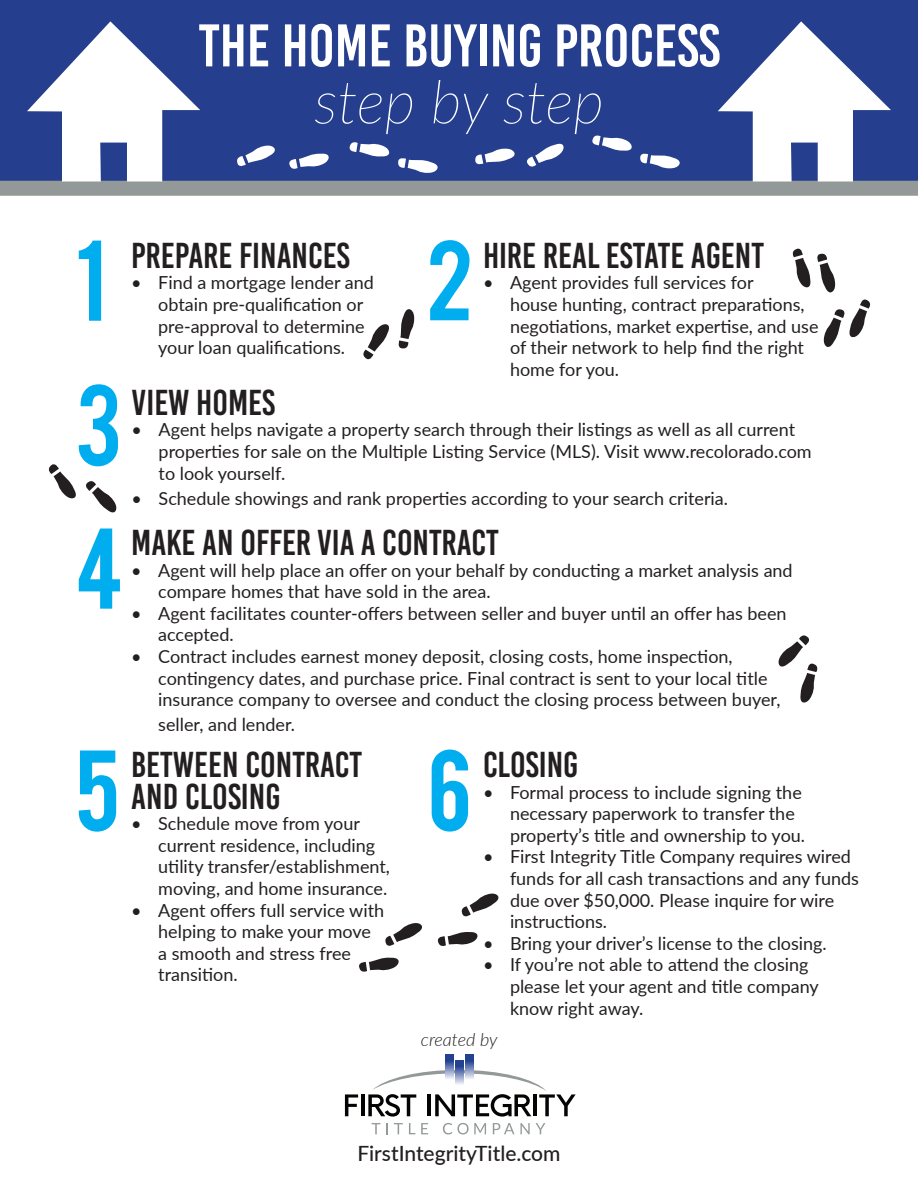
<style>
.page{position:relative;width:918px;height:1188px;background:#fff}
.page>*{position:absolute;margin:0;border:0;box-sizing:border-box;transform-origin:0 0}
.t1{font:90px "Bebas";color:#00aeef}
.t2{font:60px "Bebas Kai";color:#fff}
.t3{font:italic 100 60px "Lato";color:#fff}
.t4{font:36px/31.5px "Bebas Kai";color:#231f20}
.t5{font:500 21px "Lato";color:#231f20}
.t6{font:18px/21.6px "Lato";color:#231f20}
.t7{font:italic 300 18px "Lato";color:#231f20}
</style>
<div class="page">
<svg style="left:0;top:0;width:918px;height:196px;background:#31498f"></svg>
<svg style="left:27px;top:21px;width:173px;height:161px"></svg>
<svg style="left:718px;top:21px;width:173px;height:161px"></svg>
<svg style="left:235px;top:143px;width:41px;height:25px"></svg>
<svg style="left:363px;top:324px;width:26px;height:36px"></svg>
<svg style="left:48px;top:464px;width:28px;height:35px"></svg>
<svg style="left:359px;top:957px;width:40px;height:15px"></svg>
<svg style="left:438px;top:932px;width:40px;height:14px"></svg>
<svg style="left:474px;top:147px;width:42px;height:19px"></svg>
<svg style="left:350px;top:140px;width:40px;height:17px"></svg>
<svg style="left:592px;top:133px;width:40px;height:18px"></svg>
<svg style="left:289px;top:153px;width:40px;height:19px"></svg>
<svg style="left:398px;top:309px;width:17px;height:40px"></svg>
<svg style="left:823px;top:299px;width:48px;height:48px"></svg>
<svg style="left:86px;top:481px;width:31px;height:32px"></svg>
<svg style="left:778px;top:635px;width:40px;height:68px"></svg>
<svg style="left:385px;top:923px;width:37px;height:23px"></svg>
<svg style="left:461px;top:893px;width:38px;height:24px"></svg>
<svg style="left:792px;top:248px;width:44px;height:45px"></svg>
<svg style="left:526px;top:144px;width:38px;height:26px"></svg>
<svg style="left:397px;top:157px;width:42px;height:17px"></svg>
<svg style="left:639px;top:152px;width:42px;height:18px"></svg>
<svg style="left:456px;top:1060px;width:7px;height:10px"></svg>
<svg style="left:446px;top:1055px;width:7px;height:15px"></svg>
<svg style="left:466px;top:1055px;width:7px;height:15px"></svg>
<svg style="left:345px;top:1094px;width:13px;height:22px"></svg>
<hr style="left:361px;top:1094px;width:4px;height:22px;background:#040503">
<svg style="left:368px;top:1070px;width:208px;height:47px"></svg>
<svg style="left:372px;top:1123px;width:8px;height:11px"></svg>
<svg style="left:394px;top:1123px;width:9px;height:11px"></svg>
<svg style="left:409px;top:1123px;width:6px;height:11px"></svg>
<svg style="left:421px;top:1123px;width:7px;height:11px"></svg>
<svg style="left:443px;top:1123px;width:43px;height:11px"></svg>
<svg style="left:493px;top:1123px;width:37px;height:11px"></svg>
<svg style="left:536px;top:1123px;width:9px;height:11px"></svg>
<p class="t2" style="left:199px;top:13px;width:523px">THE HOME BUYING PROCESS</p>
<p class="t3" style="left:314px;top:61px;width:291px">step by step</p>
<p class="t1" style="left:75px;top:215px;width:32px">1</p>
<p class="t1" style="left:426px;top:215px;width:49px">2</p>
<p class="t4" style="left:131px;top:240px;width:220px">PREPARE FINANCES</p>
<p class="t6" style="left:158px;top:271px;width:217px;text-indent:-27px">• Find a mortgage lender and obtain pre-qualification or pre-approval to determine your loan qualifications.</p>
<p class="t4" style="left:483px;top:240px;width:283px">HIRE REAL ESTATE AGENT</p>
<p class="t6" style="left:510px;top:271px;width:310px;text-indent:-27px">• Agent provides full services for<br>house hunting, contract preparations, negotiations, market expertise, and use of their network to help find the right home for you.</p>
<p class="t1" style="left:75px;top:360px;width:49px">3</p>
<p class="t1" style="left:75px;top:503px;width:51px">4</p>
<p class="t4" style="left:132px;top:387px;width:145px">VIEW HOMES</p>
<p class="t6" style="left:159px;top:418px;width:655px;text-indent:-27px">• Agent helps navigate a property search through their listings as well as all current properties for sale on the Multiple Listing Service (MLS). Visit www.recolorado.com to look yourself.</p>
<p class="t6" style="left:132px;top:487px;width:598px">• Schedule showings and rank properties according to your search criteria.</p>
<p class="t4" style="left:131px;top:527px;width:369px">MAKE AN OFFER VIA A CONTRACT</p>
<p class="t6" style="left:158px;top:559px;width:636px;text-indent:-27px">• Agent will help place an offer on your behalf by conducting a market analysis and compare homes that have sold in the area.</p>
<p class="t6" style="left:158px;top:602px;width:630px;text-indent:-27px">• Agent facilitates counter-offers between seller and buyer until an offer has been accepted.</p>
<p class="t6" style="left:158px;top:645px;width:624px;text-indent:-27px">• Contract includes earnest money deposit, closing costs, home inspection, contingency dates, and purchase price. Final contract is sent to your local title insurance company to oversee and conduct the closing process between buyer,</p>
<p class="t6" style="left:158px;top:713px;width:138px">seller, and lender.</p>
<p class="t1" style="left:75px;top:725px;width:47px">5</p>
<p class="t1" style="left:428px;top:725px;width:46px">6</p>
<p class="t4" style="left:131px;top:749px;width:232px">BETWEEN CONTRACT<br>AND CLOSING</p>
<p class="t6" style="left:158px;top:812px;width:233px;text-indent:-27px">• Schedule move from your current residence, including utility transfer/establishment, moving, and home insurance.</p>
<p class="t6" style="left:158px;top:898px;width:227px;text-indent:-27px">• Agent offers full service with helping to make your move a smooth and stress free transition.</p>
<p class="t4" style="left:483px;top:749px;width:97px">CLOSING</p>
<p class="t6" style="left:510px;top:781px;width:297px;text-indent:-27px">• Formal process to include signing the necessary paperwork to transfer the property’s title and ownership to you.</p>
<p class="t6" style="left:510px;top:845px;width:350px;text-indent:-27px">• First Integrity Title Company requires wired funds for all cash transactions and any funds due over $50,000. Please inquire for wire instructions.</p>
<p class="t6" style="left:483px;top:932px;width:345px">• Bring your driver’s license to the closing.</p>
<p class="t6" style="left:510px;top:953px;width:310px;text-indent:-27px">• If you’re not able to attend the closing please let your agent and title company know right away.</p>
<p class="t7" style="left:421px;top:1027px;width:78px">created by</p>
<p class="t5" style="left:357px;top:1139px;width:205px">FirstIntegrityTitle.com</p>
</div>
